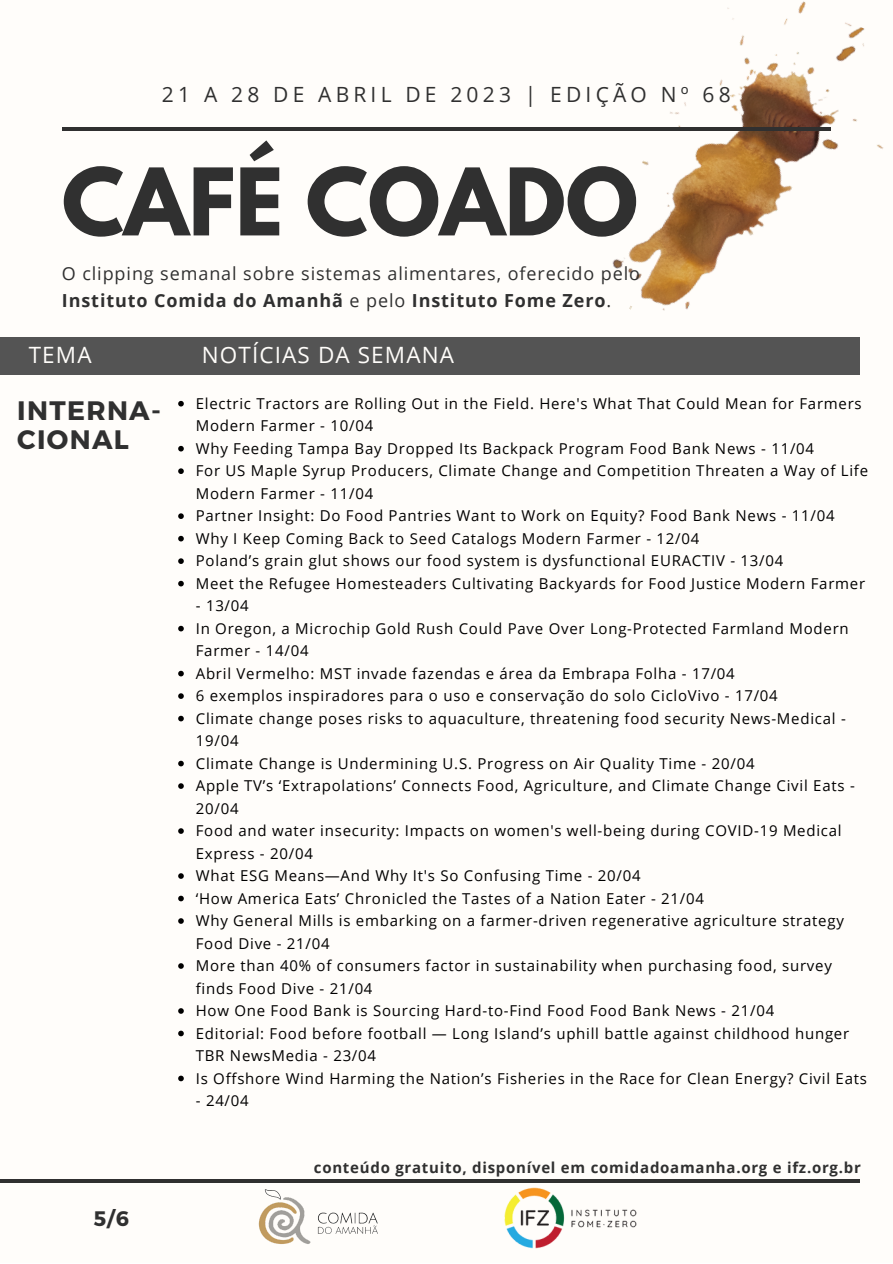
<style>
.page{position:relative;width:893px;height:1264px;background:#fff}
.page>*{position:absolute;margin:0;border:0;box-sizing:border-box;transform-origin:0 0}
.t1{font:700 82.5px "League Spartan";color:#303030}
.t2{font:700 26.7px/29.2px "Montserrat";letter-spacing:.05em;color:#303030}
.t3{font:22.5px "Open Sans";letter-spacing:.05em;color:#fffdfa}
.t4{font:21px "Open Sans";letter-spacing:.2em;color:#303030}
.t5{font:700 21px "Montserrat";color:#303030}
.t6{font:18px/27px "Open Sans";letter-spacing:.05em;color:#303030}
.t7{font:15px/22.5px "Open Sans";letter-spacing:.05em;color:#000}
.t8{font:700 15px "Open Sans";letter-spacing:.05em;color:#303030}
.s1{font-weight:700}
</style>
<div class="page">
<div style="left:0;top:0;width:892px;height:1262px;background:#fffdfa"></div>
<img style="left:583px;top:1px;width:300px;height:374px">
<div style="left:0;top:337px;width:860px;height:37px;background:#545454"></div>
<hr style="left:0;top:1179px;width:860px;height:3px;background:#303030">
<img style="left:504px;top:1187px;width:132px;height:61px">
<img style="left:255px;top:1182px;width:127px;height:62px">
<hr style="left:63px;top:127px;width:767px;height:3px;background:#303030">
<svg style="left:178px;top:401px;width:6px;height:5px"></svg>
<svg style="left:178px;top:446px;width:6px;height:5px"></svg>
<svg style="left:178px;top:468px;width:6px;height:6px"></svg>
<svg style="left:178px;top:513px;width:6px;height:6px"></svg>
<svg style="left:178px;top:536px;width:6px;height:5px"></svg>
<svg style="left:178px;top:558px;width:6px;height:6px"></svg>
<svg style="left:178px;top:581px;width:6px;height:5px"></svg>
<svg style="left:178px;top:626px;width:6px;height:5px"></svg>
<svg style="left:178px;top:670px;width:6px;height:6px"></svg>
<svg style="left:178px;top:693px;width:6px;height:6px"></svg>
<svg style="left:178px;top:715px;width:6px;height:6px"></svg>
<svg style="left:178px;top:760px;width:6px;height:6px"></svg>
<svg style="left:178px;top:783px;width:6px;height:5px"></svg>
<svg style="left:178px;top:828px;width:6px;height:5px"></svg>
<svg style="left:178px;top:873px;width:6px;height:5px"></svg>
<svg style="left:178px;top:895px;width:6px;height:6px"></svg>
<svg style="left:178px;top:918px;width:6px;height:5px"></svg>
<svg style="left:178px;top:963px;width:6px;height:5px"></svg>
<svg style="left:178px;top:1008px;width:6px;height:5px"></svg>
<svg style="left:178px;top:1030px;width:6px;height:6px"></svg>
<svg style="left:178px;top:1075px;width:6px;height:6px"></svg>
<h3 class="t4" style="left:162px;top:80px;width:570px">21 A 28 DE ABRIL DE 2023 | EDIÇÃO Nº 68</h3>
<h1 class="t1" style="left:62px;top:161px;width:577px">CAFÉ COADO</h1>
<p class="t6" style="left:62px;top:260px;width:579px">O clipping semanal sobre sistemas alimentares, oferecido pelo<br><span class="s1">Instituto Comida do Amanhã</span> e pelo <span class="s1">Instituto Fome Zero</span>.</p>
<h3 class="t3" style="left:29px;top:339px;width:64px">TEMA</h3>
<h3 class="t3" style="left:202px;top:339px;width:253px">NOTÍCIAS DA SEMANA</h3>
<h2 class="t2" style="left:17px;top:395px;width:145px">INTERNA-<br>CIONAL</h2>
<p class="t7" style="left:196px;top:391px;width:673px">Electric Tractors are Rolling Out in the Field. Here's What That Could Mean for Farmers Modern Farmer - 10/04<br>Why Feeding Tampa Bay Dropped Its Backpack Program Food Bank News - 11/04<br>For US Maple Syrup Producers, Climate Change and Competition Threaten a Way of Life Modern Farmer - 11/04<br>Partner Insight: Do Food Pantries Want to Work on Equity? Food Bank News - 11/04<br>Why I Keep Coming Back to Seed Catalogs Modern Farmer - 12/04<br>Poland’s grain glut shows our food system is dysfunctional EURACTIV - 13/04<br>Meet the Refugee Homesteaders Cultivating Backyards for Food Justice Modern Farmer</p>
<p class="t7" style="left:196px;top:594px;width:672px">- 13/04<br>In Oregon, a Microchip Gold Rush Could Pave Over Long-Protected Farmland Modern Farmer - 14/04<br>Abril Vermelho: MST invade fazendas e área da Embrapa Folha - 17/04<br>6 exemplos inspiradores para o uso e conservação do solo CicloVivo - 17/04<br>Climate change poses risks to aquaculture, threatening food security News-Medical - 19/04<br>Climate Change is Undermining U.S. Progress on Air Quality Time - 20/04<br>Apple TV’s ‘Extrapolations’ Connects Food, Agriculture, and Climate Change Civil Eats - 20/04<br>Food and water insecurity: Impacts on women's well-being during COVID-19 Medical Express - 20/04<br>What ESG Means—And Why It's So Confusing Time - 20/04<br>‘How America Eats’ Chronicled the Tastes of a Nation Eater - 21/04<br>Why General Mills is embarking on a farmer-driven regenerative agriculture strategy Food Dive - 21/04<br>More than 40% of consumers factor in sustainability when purchasing food, survey finds Food Dive - 21/04<br>How One Food Bank is Sourcing Hard-to-Find Food Food Bank News - 21/04<br>Editorial: Food before football — Long Island’s uphill battle against childhood hunger TBR NewsMedia - 23/04<br>Is Offshore Wind Harming the Nation’s Fisheries in the Race for Clean Energy? Civil Eats</p>
<p class="t7" style="left:196px;top:1088px;width:54px">- 24/04</p>
<h3 class="t5" style="left:94px;top:1204px;width:37px">5/6</h3>
<p class="t8" style="left:314px;top:1156px;width:548px">conteúdo gratuito, disponível em comidadoamanha.org e ifz.org.br</p>
</div>
